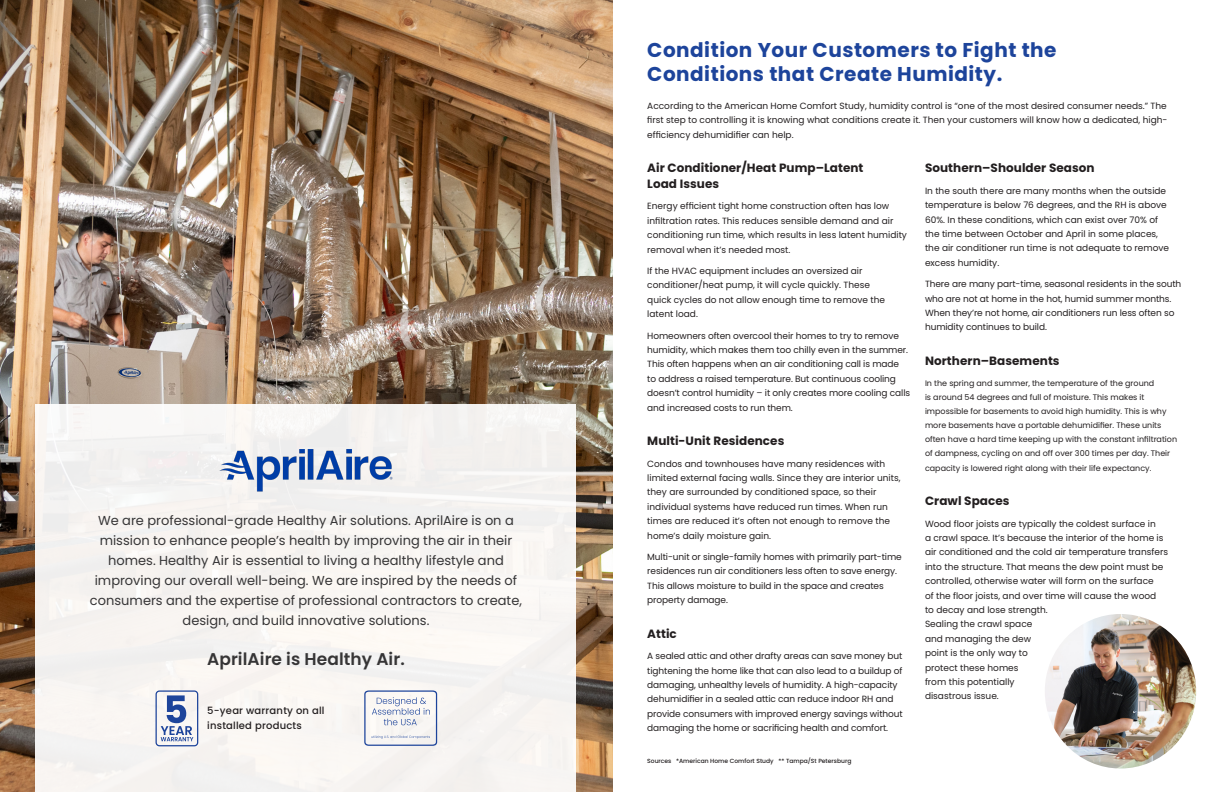
<style>
.page{position:relative;width:1224px;height:792px;background:#fff}
.page>*{position:absolute;margin:0;border:0;box-sizing:border-box;transform-origin:0 0}
.t1{font:700 20px/24px "Poppins";letter-spacing:.025em;color:#1d449b}
.t2{font:600 17px "Poppins";letter-spacing:.005em;color:#363536}
.t3{font:13px/20px "Poppins";color:#363536;text-align:center}
.t4{font:700 12px/15.6px "Poppins";letter-spacing:.005em;color:#231f20}
.Body_Long-Form{font:500 10px/15px "Poppins";letter-spacing:.02em;color:#231f20}
.Text{font:9px/14.4px "Poppins";color:#231f20}
.Text-2{font:8px/14.1px "Poppins";color:#231f20}
.Small_Text{font:500 6px "Poppins";color:#231f20}
</style>
<div class="page">
<img style="left:0;top:0;width:612px;height:792px">
<img style="left:1045px;top:614px;width:151px;height:155px">
<div style="left:36px;top:404px;width:540px;height:388px;background:#f7f4f2"></div>
<img style="left:220px;top:449px;width:172px;height:42px">
<svg style="left:156px;top:690px;width:42px;height:56px"></svg>
<svg style="left:364px;top:690px;width:73px;height:56px"></svg>
<p class="t3" style="left:98px;top:510px;width:417px">We are professional-grade Healthy Air solutions. AprilAire is on a</p>
<p class="t3" style="left:100px;top:530px;width:414px">mission to enhance people’s health by improving the air in their homes. Healthy Air is essential to living a healthy lifestyle and</p>
<p class="t3" style="left:90px;top:570px;width:434px">improving our overall well-being. We are inspired by the needs of consumers and the expertise of professional contractors to create, design, and build innovative solutions.</p>
<p class="t2" style="left:207px;top:649px;width:199px">AprilAire is Healthy Air.</p>
<p class="Body_Long-Form" style="left:207px;top:703px;width:119px">5-year warranty on all installed products</p>
<h1 class="t1" style="left:647px;top:38px;width:411px">Condition Your Customers to Fight the<br>Conditions that Create Humidity.</h1>
<p class="Text" style="left:647px;top:99px;width:522px;text-align:justify">According to the American Home Comfort Study, humidity control is “one of the most desired consumer needs.” The first step to controlling it is knowing what conditions create it. Then your customers will know how a dedicated, high&shy;efficiency dehumidifier can help.</p>
<h2 class="t4" style="left:647px;top:160px;width:218px">Air Conditioner/Heat Pump–Latent<br>Load Issues</h2>
<p class="Text" style="left:647px;top:199px;width:261px">Energy efficient tight home construction often has low infiltration rates. This reduces sensible demand and air conditioning run time, which results in less latent humidity removal when it’s needed most.</p>
<p class="Text" style="left:647px;top:264px;width:239px">If the HVAC equipment includes an oversized air conditioner/heat pump, it will cycle quickly. These quick cycles do not allow enough time to remove the latent load.</p>
<p class="Text" style="left:647px;top:328px;width:264px">Homeowners often overcool their homes to try to remove humidity, which makes them too chilly even in the summer.<br>This often happens when an air conditioning call is made to address a raised temperature. But continuous cooling doesn’t control humidity – it only creates more cooling calls and increased costs to run them.</p>
<h2 class="t4" style="left:647px;top:433px;width:139px">Multi-Unit Residences</h2>
<p class="Text" style="left:647px;top:456px;width:255px">Condos and townhouses have many residences with limited external facing walls. Since they are interior units, they are surrounded by conditioned space, so their individual systems have reduced run times. When run times are reduced it’s often not enough to remove the home’s daily moisture gain.</p>
<p class="Text" style="left:647px;top:550px;width:256px">Multi-unit or single-family homes with primarily part-time residences run air conditioners less often to save energy.<br>This allows moisture to build in the space and creates property damage.</p>
<h2 class="t4" style="left:647px;top:626px;width:31px">Attic</h2>
<p class="Text" style="left:647px;top:649px;width:257px">A sealed attic and other drafty areas can save money but tightening the home like that can also lead to a buildup of damaging, unhealthy levels of humidity. A high-capacity dehumidifier in a sealed attic can reduce indoor RH and provide consumers with improved energy savings without damaging the home or sacrificing health and comfort.</p>
<h2 class="t4" style="left:925px;top:160px;width:171px">Southern–Shoulder Season</h2>
<p class="Text" style="left:925px;top:184px;width:246px">In the south there are many months when the outside temperature is below 76 degrees, and the RH is above 60%. In these conditions, which can exist over 70% of the time between October and April in some places, the air conditioner run time is not adequate to remove excess humidity.</p>
<p class="Text" style="left:925px;top:277px;width:258px">There are many part-time, seasonal residents in the south who are not at home in the hot, humid summer months.<br>When they’re not home, air conditioners run less often so humidity continues to build.</p>
<h2 class="t4" style="left:925px;top:353px;width:136px">Northern–Basements</h2>
<p class="Text-2" style="left:925px;top:376px;width:254px">In the spring and summer, the temperature of the ground<br>is around 54 degrees and full of moisture. This makes it impossible for basements to avoid high humidity. This is why more basements have a portable dehumidifier. These units often have a hard time keeping up with the constant infiltration of dampness, cycling on and off over 300 times per day. Their capacity is lowered right along with their life expectancy.</p>
<h2 class="t4" style="left:925px;top:493px;width:86px">Crawl Spaces</h2>
<p class="Text" style="left:925px;top:516px;width:245px">Wood floor joists are typically the coldest surface in<br>a crawl space. It’s because the interior of the home is air conditioned and the cold air temperature transfers into the structure. That means the dew point must be controlled, otherwise water will form on the surface<br>of the floor joists, and over time will cause the wood<br>to decay and lose strength.<br>Sealing the crawl space<br>and managing the dew<br>point is the only way to<br>protect these homes<br>from this potentially<br>disastrous issue.</p>
<p class="Small_Text" style="left:647px;top:757px;width:206px">Sources *American Home Comfort Study ** Tampa/St Petersburg</p>
</div>
